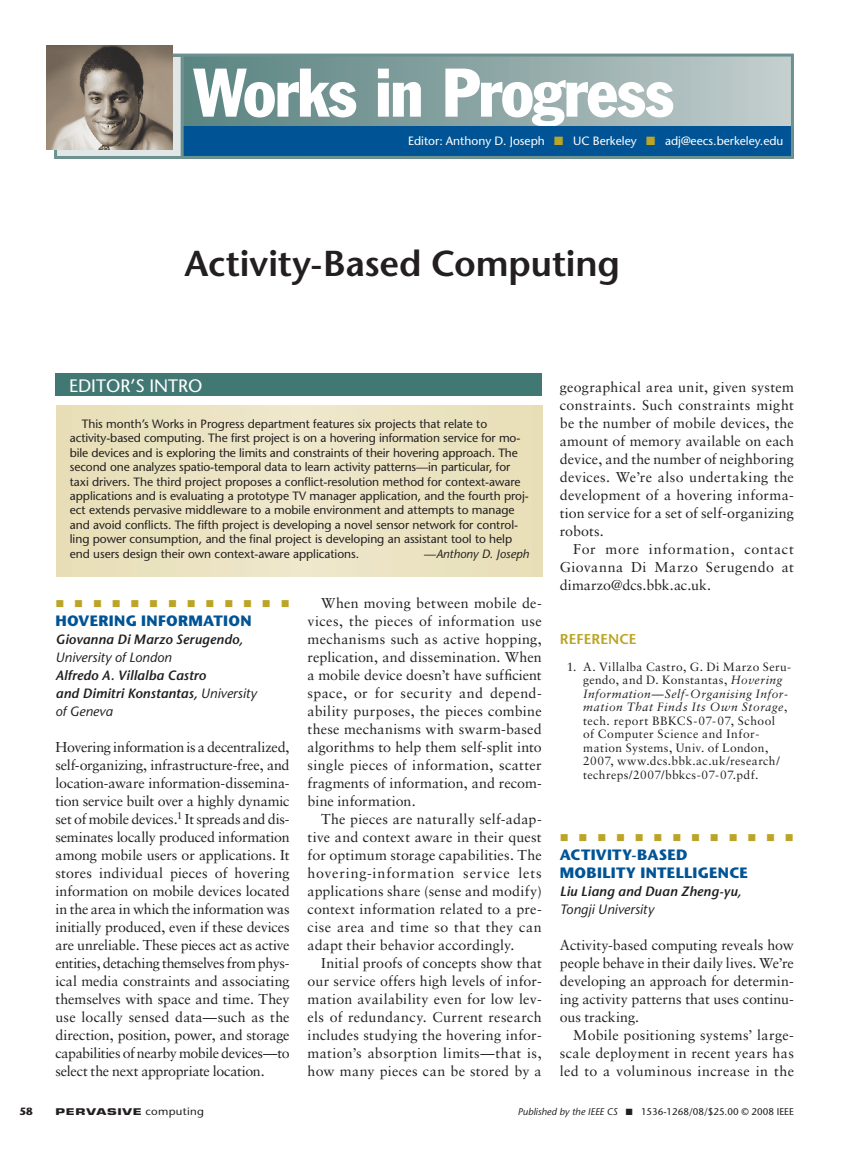
<style>
.page{position:relative;width:851px;height:1161px;background:#fff}
.page>*{position:absolute;margin:0;border:0;box-sizing:border-box;transform-origin:0 0}
.t1{font:condensed 67.5px "Franklin Gothic";color:#fff}
.t2{font:600 36px "Stone Sans";letter-spacing:-.005em;color:#231f20}
.t3{font:18px "Stone Sans";color:#fff}
.t4{font:700 15px/18px "Stone Sans";letter-spacing:.02em;color:#005495}
.t5{font:14.25px/18px "Sabon";letter-spacing:.015em;color:#231f20;text-align:justify}
.t6{font:600 14.25px "Stone Sans";letter-spacing:.005em;color:#bba426}
.t7{font:italic 600 13.5px/18px "Stone Sans";letter-spacing:.005em;color:#231f20}
.t8{font:italic 13.5px "Stone Sans";letter-spacing:.005em;color:#231f20}
.t9{font:12px/14.4px "Stone Sans";letter-spacing:-.005em;color:#231f20}
.t10{font:12px/13.5px "Sabon";letter-spacing:.035em;color:#231f20}
.t11{font:12px "Stone Sans";color:#fff}
.t12{font:12px "Wingdings";color:#bba426}
.t13{font:italic 12px "Stone Sans";letter-spacing:-.005em;color:#231f20}
.t14{font:700 10.5px "Stone Sans";color:#231f20}
.t15{font:9.75px "Stone Sans";color:#231f20}
.t16{font:700 9px "Eurostile";letter-spacing:.05em;color:#231f20;scale:1.5 1}
.s1{color:#bba426}
.s2{font-style:normal}
.s3{font-weight:400}
.s4{font-style:italic}
.s5{font-family:"Stone Sans";font-weight:400;font-size:10.5px}
</style>
<div class="page">
<svg style="left:184px;top:58px;width:605px;height:68px;background:#8ca6a5"></svg>
<div style="left:183px;top:126px;width:610px;height:32px;background:#005495"></div>
<div style="left:56px;top:54px;width:737px;height:105px;border:3px solid #6d918f"></div>
<div style="left:56px;top:56px;width:126px;height:102px;background:#e1e6e6"></div>
<div style="left:54px;top:54px;width:130px;height:105px;border:3px solid #6d918f"></div>
<img style="left:47px;top:45px;width:126px;height:105px">
<div style="left:56px;top:374px;width:486px;height:22px;background:#427874"></div>
<div style="left:56px;top:405px;width:486px;height:172px;background:#ebe3c1"></div>
<h1 class="t1" style="left:193px;top:52px;width:482px">Works in Progress</h1>
<p class="t11" style="left:408px;top:133px;width:377px">Editor: Anthony D. Joseph <span class="s1">■</span> UC Berkeley <span class="s1">■</span> adj@eecs.berkeley.edu</p>
<h2 class="t2" style="left:184px;top:241px;width:437px">Activity-Based Computing</h2>
<p class="t3" style="left:69px;top:374px;width:135px">Editor’s Intro</p>
<p class="t9" style="left:70px;top:417px;width:460px;text-indent:12px">This month’s Works in Progress department features six projects that relate to activity-based computing. The first project is on a hovering information service for mo-- bile devices and is exploring the limits and constraints of their hovering approach. The second one analyzes spatio-temporal data to learn activity patterns—in particular, for taxi drivers. The third project proposes a conflict-resolution method for context-aware applications and is evaluating a prototype TV manager application, and the fourth proj&shy;ect extends pervasive middleware to a mobile environment and attempts to manage and avoid conflicts. The fifth project is developing a novel sensor network for control&shy;ling power consumption, and the final project is developing an assistant tool to help end users design their own context-aware applications.</p>
<p class="t13" style="left:424px;top:546px;width:106px"><span class="s2">—</span>Anthony D. Joseph</p>
<p class="t12" style="left:55px;top:597px;width:236px">■ ■ ■ ■ ■ ■ ■ ■ ■ ■ ■ ■ ■</p>
<p class="t4" style="left:55px;top:611px;width:197px">HOVERING INFORMATION</p>
<p class="t7" style="left:55px;top:630px;width:189px">Giovanna Di Marzo Serugendo,</p>
<p class="t8" style="left:55px;top:648px;width:118px">University of London</p>
<p class="t7" style="left:55px;top:666px;width:203px">Alfredo A. Villalba Castro<br>and Dimitri Konstantas, <span class="s3">University of Geneva</span></p>
<p class="t5" style="left:55px;top:737px;width:236px">Hovering information is a decentralized, self-organizing, infrastructure-free, and location-aware information-dissemina&shy;tion service built over a highly dynamic set of mobile devices.<sup>1</sup> It spreads and dis&shy;seminates locally produced information among mobile users or applications. It stores individual pieces of hovering information on mobile devices located in the area in which the information was initially produced, even if these devices are unreliable. These pieces act as active entities, detaching themselves from phys&shy;ical media constraints and associating themselves with space and time. They use locally sensed data—such as the direction, position, power, and storage capabilities of nearby mobile devices—to select the next appropriate location.</p>
<p class="t5" style="left:307px;top:593px;width:236px;text-align:left;text-indent:14px">When moving between mobile de-- vices, the pieces of information use mechanisms such as active hopping, replication, and dissemination. When a mobile device doesn’t have sufficient space, or for security and depend&shy;ability purposes, the pieces combine these mechanisms with swarm-based algorithms to help them self-split into single pieces of information, scatter fragments of information, and recom&shy;bine information.</p>
<p class="t5" style="left:307px;top:809px;width:236px;text-indent:14px">The pieces are naturally self-adap&shy;tive and context aware in their quest for optimum storage capabilities. The hovering-information service lets applications share (sense and modify) context information related to a pre&shy;cise area and time so that they can adapt their behavior accordingly.</p>
<p class="t5" style="left:307px;top:953px;width:236px;text-indent:14px">Initial proofs of concepts show that our service offers high levels of infor&shy;mation availability even for low lev&shy;els of redundancy. Current research includes studying the hovering infor&shy;mation’s absorption limits—that is, how many pieces can be stored by a</p>
<p class="t5" style="left:559px;top:377px;width:236px">geographical area unit, given system constraints. Such constraints might be the number of mobile devices, the amount of memory available on each device, and the number of neighboring devices. We’re also undertaking the development of a hovering informa&shy;tion service for a set of self-organizing robots.</p>
<p class="t5" style="left:559px;top:539px;width:235px;text-indent:14px">For more information, contact Giovanna Di Marzo Serugendo at dimarzo@dcs.bbk.ac.uk.</p>
<p class="t6" style="left:559px;top:630px;width:78px">Reference</p>
<p class="t10" style="left:583px;top:659px;width:210px;text-indent:-16px">1. A. Villalba Castro, G. Di Marzo Seru&shy;gendo, and D. Konstantas, <span class="s4">Hovering Information—Self-Organising Infor&shy;mation That Finds Its Own Storage</span>, tech. report BBKCS-07-07, School<br>of Computer Science and Infor&shy;mation Systems, Univ. of London, 2007, www.dcs.bbk.ac.uk/research/ techreps/2007/bbkcs-07-07.pdf.</p>
<p class="t12" style="left:559px;top:831px;width:236px">■ ■ ■ ■ ■ ■ ■ ■ ■ ■ ■ ■ ■</p>
<p class="t4" style="left:559px;top:845px;width:189px">ACTIVITY-BASED<br>MOBILITY INTELLIGENCE</p>
<p class="t7" style="left:559px;top:882px;width:183px">Liu Liang and Duan Zheng-yu,</p>
<p class="t8" style="left:559px;top:900px;width:96px">Tongji University</p>
<p class="t5" style="left:559px;top:935px;width:236px">Activity-based computing reveals how people behave in their daily lives. We’re developing an approach for determin&shy;ing activity patterns that uses continu&shy;ous tracking.</p>
<p class="t5" style="left:559px;top:1025px;width:236px;text-indent:14px">Mobile positioning systems’ large&shy;scale deployment in recent years has led to a voluminous increase in the</p>
<p class="t14" style="left:20px;top:1105px;width:15px">58</p>
<p class="t16" style="left:56px;top:1106px;width:100px">PERVASIVE <span class="s5">computing</span></p>
<p class="t15" style="left:517px;top:1106px;width:278px"><span class="s4">Published by the IEEE CS</span> ■ 1536-1268/08/$25.00 © 2008 IEEE</p>
</div>
